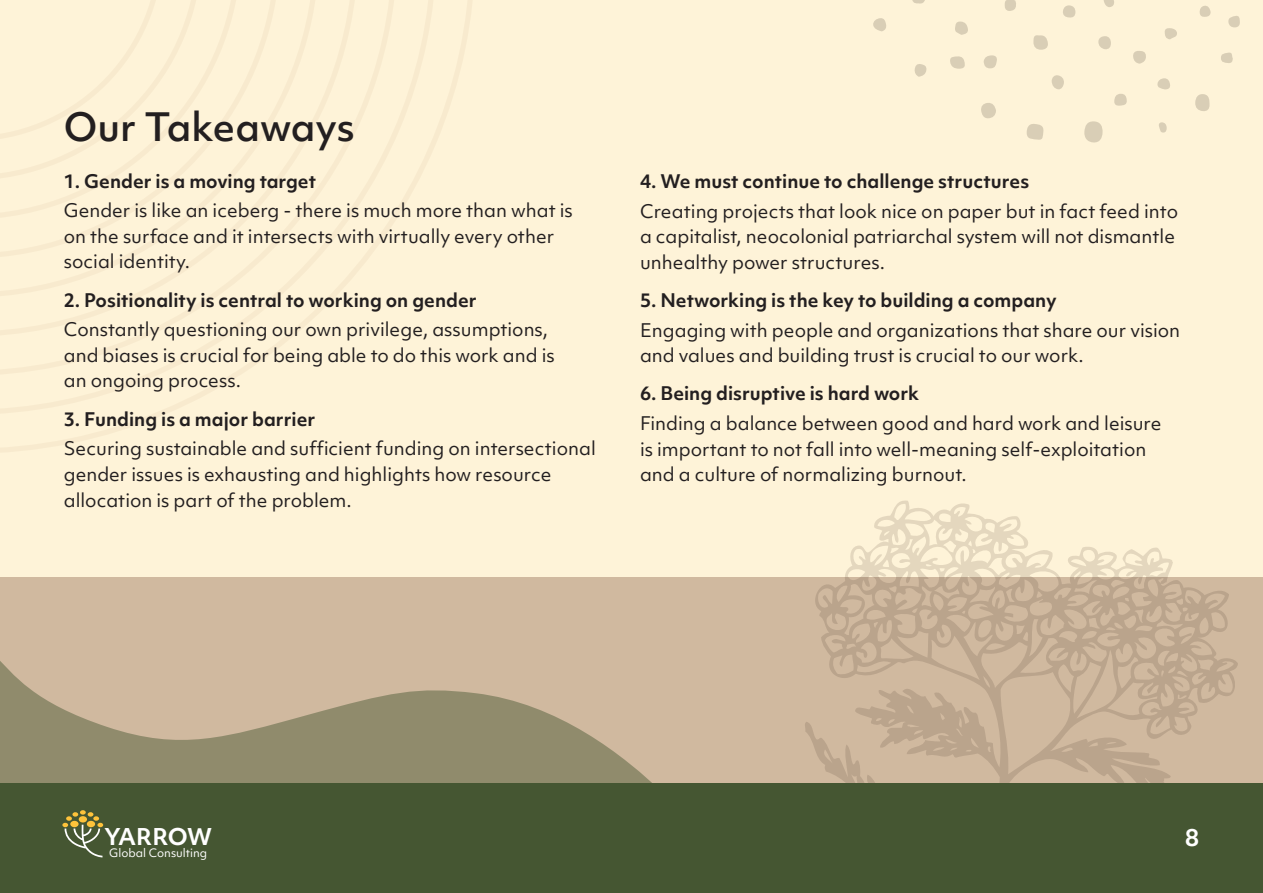
<style>
.page{position:relative;width:1263px;height:893px;background:#fef3d8}
.page>*{position:absolute;margin:0;border:0;box-sizing:border-box;transform-origin:0 0}
.A_Head{font:500 37.5px "Objektiv Mk 1";color:#231f20}
.Body_Copy{font:700 22.5px "Objektiv Mk 1";color:#fff}
.t1{font:700 22.2px "Objektiv Mk 1";letter-spacing:-.035em;color:#fff}
.Body_Copy-2{font:18px/25.5px "Objektiv Mk 1";color:#231f20}
.Body_Copy-3{font:700 18px "Objektiv Mk 1";color:#231f20}
.t2{font:11.1px "Objektiv Mk 1";color:#fff}
</style>
<div class="page">
<svg style="left:0;top:577px;width:805px;height:207px;background:#beac91"></svg>
<svg style="left:805px;top:500px;width:433px;height:284px;fill:#d0b99f"></svg>
<div style="left:1084px;top:121px;width:19px;height:21px;background:#d9ceb6;border-radius:50%"></div>
<svg style="left:1027px;top:124px;width:17px;height:16px"></svg>
<svg style="left:1195px;top:94px;width:14px;height:17px"></svg>
<svg style="left:981px;top:103px;width:15px;height:15px"></svg>
<svg style="left:1033px;top:35px;width:15px;height:15px"></svg>
<svg style="left:912px;top:0;width:13px;height:4px"></svg>
<svg style="left:950px;top:56px;width:15px;height:13px"></svg>
<svg style="left:984px;top:55px;width:13px;height:13px"></svg>
<svg style="left:955px;top:21px;width:13px;height:14px"></svg>
<svg style="left:1052px;top:75px;width:12px;height:15px"></svg>
<svg style="left:873px;top:18px;width:13px;height:13px"></svg>
<svg style="left:1098px;top:36px;width:13px;height:13px"></svg>
<svg style="left:1133px;top:51px;width:13px;height:13px"></svg>
<svg style="left:1063px;top:5px;width:12px;height:13px"></svg>
<svg style="left:1114px;top:94px;width:13px;height:12px"></svg>
<svg style="left:1157px;top:78px;width:13px;height:11px"></svg>
<svg style="left:914px;top:64px;width:13px;height:13px"></svg>
<svg style="left:1228px;top:16px;width:12px;height:11px"></svg>
<svg style="left:1165px;top:28px;width:12px;height:11px"></svg>
<svg style="left:1221px;top:52px;width:12px;height:11px"></svg>
<svg style="left:1199px;top:6px;width:12px;height:11px"></svg>
<svg style="left:1005px;top:0;width:11px;height:11px"></svg>
<svg style="left:1104px;top:0;width:10px;height:7px"></svg>
<svg style="left:1159px;top:122px;width:8px;height:11px"></svg>
<div style="left:0;top:784px;width:1263px;height:109px;background:#455632"></div>
<svg style="left:62px;top:810px;width:41px;height:47px"></svg>
<p class="A_Head" style="left:64px;top:101px;width:293px">Our Takeaways</p>
<p class="Body_Copy-3" style="left:64px;top:168px;width:254px">1. Gender is a moving target</p>
<p class="Body_Copy-2" style="left:64px;top:198px;width:511px">Gender is like an iceberg - there is much more than what is on the surface and it intersects with virtually every other social identity.</p>
<p class="Body_Copy-3" style="left:64px;top:287px;width:414px">2. Positionality is central to working on gender</p>
<p class="Body_Copy-2" style="left:64px;top:317px;width:492px">Constantly questioning our own privilege, assumptions, and biases is crucial for being able to do this work and is an ongoing process.</p>
<p class="Body_Copy-3" style="left:64px;top:406px;width:253px">3. Funding is a major barrier</p>
<p class="Body_Copy-2" style="left:64px;top:436px;width:533px">Securing sustainable and sufficient funding on intersectional gender issues is exhausting and highlights how resource allocation is part of the problem.</p>
<p class="Body_Copy-3" style="left:640px;top:168px;width:391px">4. We must continue to challenge structures</p>
<p class="Body_Copy-2" style="left:640px;top:198px;width:540px">Creating projects that look nice on paper but in fact feed into a capitalist, neocolonial patriarchal system will not dismantle unhealthy power structures.</p>
<p class="Body_Copy-3" style="left:640px;top:287px;width:418px">5. Networking is the key to building a company</p>
<p class="Body_Copy-2" style="left:640px;top:317px;width:542px">Engaging with people and organizations that share our vision and values and building trust is crucial to our work.</p>
<p class="Body_Copy-3" style="left:640px;top:381px;width:281px">6. Being disruptive is hard work</p>
<p class="Body_Copy-2" style="left:640px;top:410px;width:523px">Finding a balance between good and hard work and leisure</p>
<p class="Body_Copy-2" style="left:640px;top:436px;width:508px">is important to not fall into well-meaning self-exploitation and a culture of normalizing burnout.</p>
<p class="t1" style="left:104px;top:821px;width:109px">YARROW</p>
<p class="t2" style="left:109px;top:846px;width:100px">Global Consulting</p>
<p class="Body_Copy" style="left:1185px;top:822px;width:15px">8</p>
</div>
